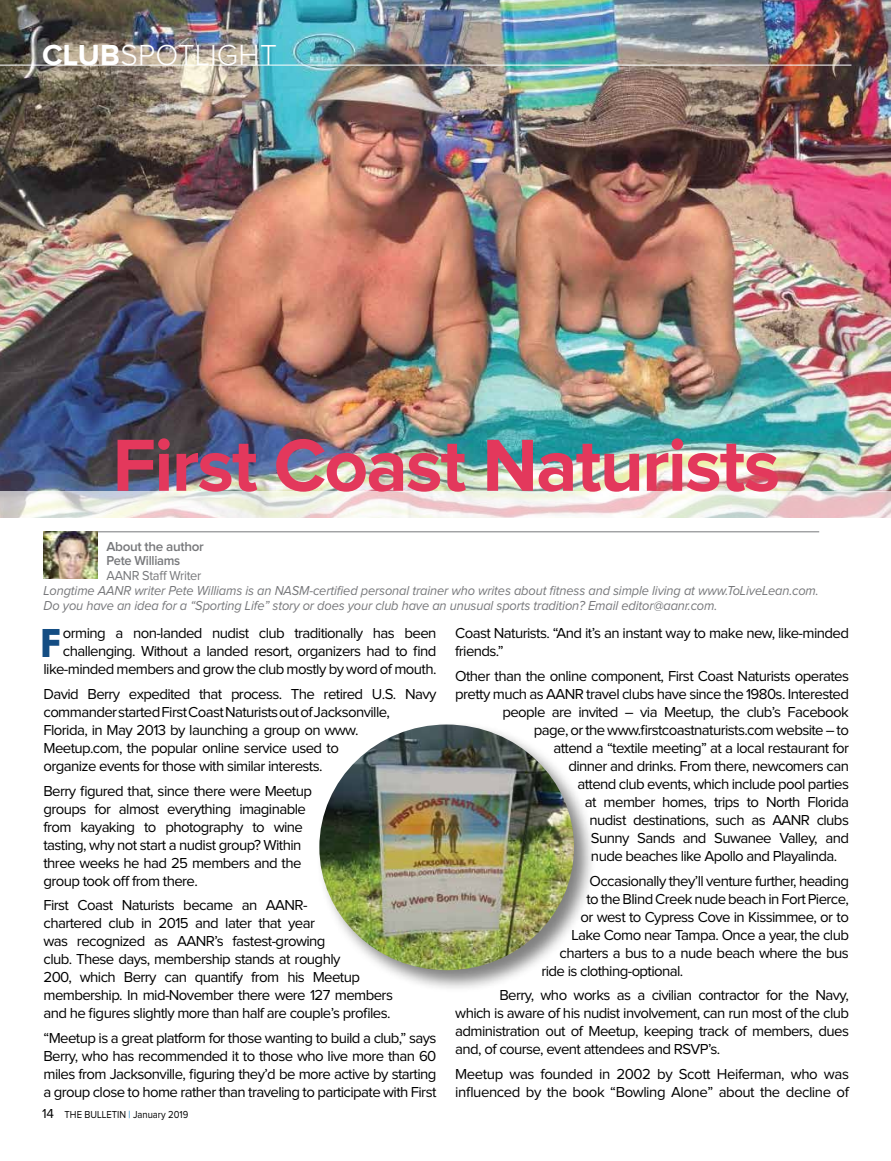
<style>
.page{position:relative;width:891px;height:1161px;background:#fff}
.page>*{position:absolute;margin:0;border:0;box-sizing:border-box;transform-origin:0 0}
.t1{font:700 76.5px "Proxima Nova";letter-spacing:-.025em;color:#e3385c}
.t2{font:42px "Proxima Nova A Cond Extrabld";color:#144d83}
.t3{font:300 30px "Proxima Nova";letter-spacing:.01em;color:#fff}
.t4{font:15px/18px "Proxima Nova";letter-spacing:-.04em;color:#000}
.t5{font:italic 13.5px/15px "Proxima Nova";letter-spacing:-.01em;color:#77787b;scale:.95 1}
.t6{font:600 13.5px/13.5px "Proxima Nova";letter-spacing:-.025em;color:#77787b}
.t7{font:13.5px "Proxima Nova";letter-spacing:-.02em;color:#77787b;scale:.95 1}
.t8{font:10.5px "Proxima Nova";color:#000;scale:.9 1}
.s1{font-weight:700}
.s2{font-size:13.5px}
.s3{color:#0079c1}
</style>
<div class="page">
<img style="left:0;top:0;width:891px;height:491px">
<hr style="left:0;top:65px;width:852px;height:1px;background:#fff">
<hr style="left:43px;top:532px;width:776px;height:1px;background:#77787b">
<img style="left:44px;top:532px;width:54px;height:47px">
<svg style="left:0;top:491px;width:891px;height:27px"></svg>
<div style="left:316px;top:721px;width:281px;height:272px;background:#000;opacity:.5"></div>
<img style="left:319px;top:725px;width:255px;height:245px">
<h3 class="t3" style="left:42px;top:39px;width:236px"><span class="s1">CLUB</span>SPOTLIGHT</h3>
<h1 class="t1" style="left:112px;top:422px;width:669px">First Coast Naturists</h1>
<p class="t6" style="left:106px;top:540px;width:99px">About the author<br>Pete Williams</p>
<p class="t7" style="left:106px;top:569px;width:101px">AANR Staff Writer</p>
<p class="t5" style="left:44px;top:583px;width:817px">Longtime AANR writer Pete Williams is an NASM-certified personal trainer who writes about fitness and simple living at www.ToLiveLean.com.<br>Do you have an idea for a “Sporting Life” story or does your club have an unusual sports tradition? Email editor@aanr.com.</p>
<p class="t4" style="left:43px;top:625px;width:395px;text-align:right">orming a non-landed nudist club traditionally has been challenging. Without a landed resort, organizers had to find like-minded members and grow the club mostly by word of mouth.</p>
<p class="t4" style="left:43px;top:685px;width:395px">David Berry expedited that process. The retired U.S. Navy commander started First Coast Naturists out of Jacksonville, Florida, in May 2013 by launching a group on www.<br>Meetup.com, the popular online service used to<br>organize events for those with similar interests.</p>
<p class="t4" style="left:43px;top:782px;width:270px">Berry figured that, since there were Meetup groups for almost everything imaginable from kayaking to photography to wine tasting, why not start a nudist group? Within three weeks he had 25 members and the group took off from there.</p>
<p class="t4" style="left:43px;top:897px;width:351px">First Coast Naturists became an AANR-<br>chartered club in 2015 and later that year<br>was recognized as AANR’s fastest-growing<br>club. These days, membership stands at roughly<br>200, which Berry can quantify from his Meetup membership. In mid-November there were 127 members and he figures slightly more than half are couple’s profiles.</p>
<p class="t4" style="left:43px;top:1030px;width:394px;text-align:justify">“Meetup is a great platform for those wanting to build a club,” says Berry, who has recommended it to those who live more than 60 miles from Jacksonville, figuring they’d be more active by starting a group close to home rather than traveling to participate with First</p>
<h2 class="t2" style="left:41px;top:619px;width:22px">F</h2>
<p class="t8" style="left:42px;top:1109px;width:164px"><span class="s2">14</span> THE BULLETIN <span class="s3">|</span> January 2019</p>
<p class="t4" style="left:455px;top:625px;width:395px">Coast Naturists. “And it’s an instant way to make new, like-minded friends.”</p>
<p class="t4" style="left:455px;top:667px;width:395px">Other than the online component, First Coast Naturists operates</p>
<p class="t4" style="left:455px;top:685px;width:395px">pretty much as AANR travel clubs have since the 1980s. Interested</p>
<p class="t4" style="left:502px;top:703px;width:348px">people are invited – via Meetup, the club’s Facebook</p>
<p class="t4" style="left:534px;top:721px;width:316px">page, or the www.firstcoastnaturists.com website – to</p>
<p class="t4" style="left:553px;top:739px;width:297px">attend a “textile meeting” at a local restaurant for</p>
<p class="t4" style="left:568px;top:757px;width:282px">dinner and drinks. From there, newcomers can</p>
<p class="t4" style="left:577px;top:775px;width:273px">attend club events, which include pool parties</p>
<p class="t4" style="left:585px;top:793px;width:265px">at member homes, trips to North Florida</p>
<p class="t4" style="left:589px;top:811px;width:261px">nudist destinations, such as AANR clubs</p>
<p class="t4" style="left:591px;top:829px;width:260px">Sunny Sands and Suwanee Valley, and</p>
<p class="t4" style="left:591px;top:847px;width:248px">nude beaches like Apollo and Playalinda.</p>
<p class="t4" style="left:589px;top:872px;width:261px">Occasionally they’ll venture further, heading</p>
<p class="t4" style="left:586px;top:890px;width:264px">to the Blind Creek nude beach in Fort Pierce,</p>
<p class="t4" style="left:580px;top:908px;width:270px">or west to Cypress Cove in Kissimmee, or to</p>
<p class="t4" style="left:571px;top:926px;width:279px">Lake Como near Tampa. Once a year, the club</p>
<p class="t4" style="left:559px;top:944px;width:291px">charters a bus to a nude beach where the bus</p>
<p class="t4" style="left:541px;top:962px;width:143px">ride is clothing-optional.</p>
<p class="t4" style="left:455px;top:987px;width:395px;text-align:justify;text-indent:44px">Berry, who works as a civilian contractor for the Navy, which is aware of his nudist involvement, can run most of the club administration out of Meetup, keeping track of members, dues and, of course, event attendees and RSVP’s.</p>
<p class="t4" style="left:455px;top:1066px;width:395px">Meetup was founded in 2002 by Scott Heiferman, who was influenced by the book “Bowling Alone” about the decline of</p>
</div>
